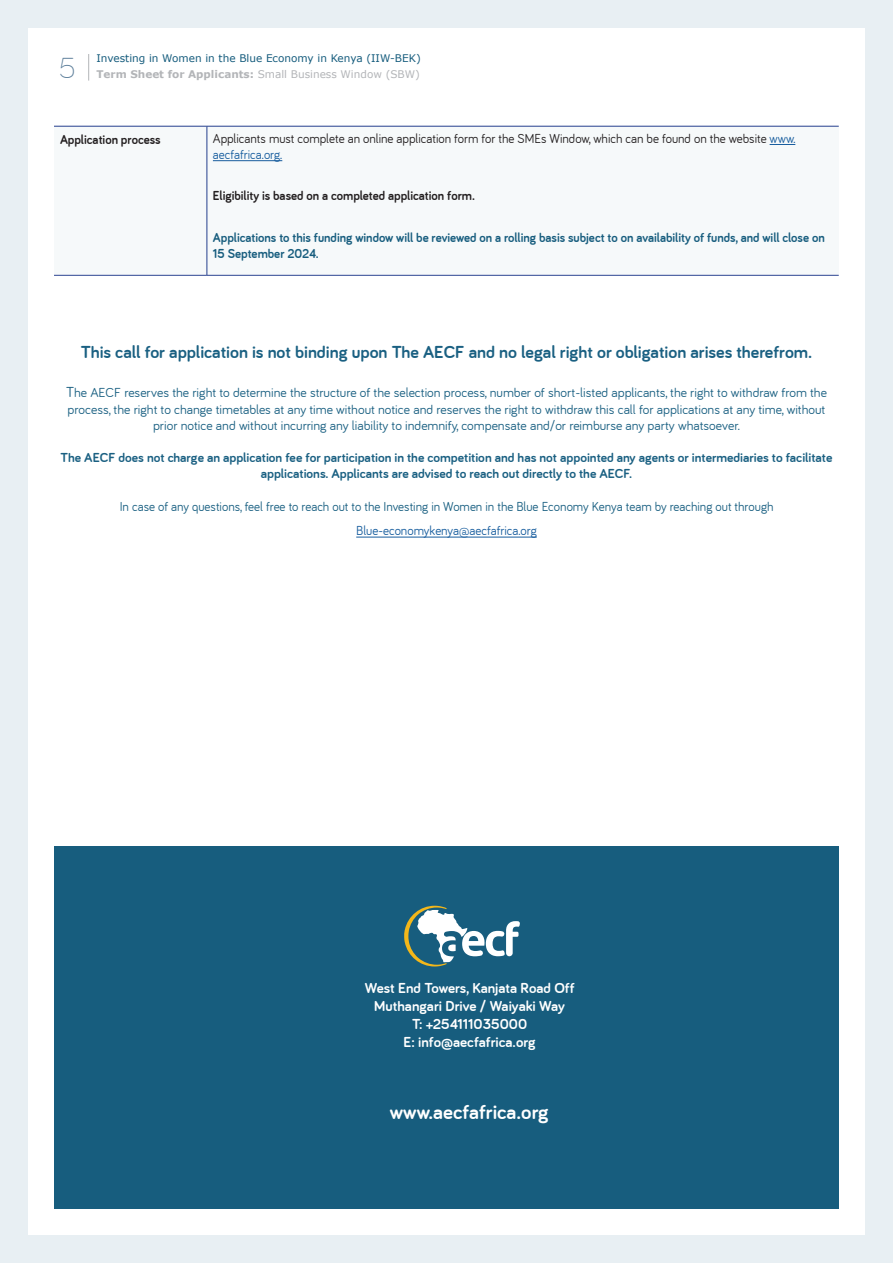
<style>
.page{position:relative;width:893px;height:1263px;background:#fff}
.page>*{position:absolute;margin:0;border:0;box-sizing:border-box;transform-origin:0 0}
.t1{font:300 30px "Bariol";color:#5c7e9a}
.t2{font:700 21px "Bariol";color:#fff}
.t3{font:700 18px "Bariol";color:#1a6082}
.t4{font:700 15px/18px "Bariol";color:#fff;text-align:center}
.t5{font:13.5px/16.2px "Bariol";color:#1a6082;text-align:center}
.t6{font:700 13.5px/16.2px "Bariol";color:#1a6082;text-align:center}
.t7{font:700 13.5px/16.2px "Bariol";color:#175d7e;scale:.95 1}
.t8{font:13.5px/16.2px "Bariol";color:#231f20;scale:.95 1}
.t9{font:13.5px "Bariol";color:#1a6082;scale:.95 1}
.t10{font:700 13.5px "Bariol";color:#231f20;scale:.95 1}
.t11{font:13.5px "Bariol";color:#175d9e;scale:.95 1}
.t12{font:10.5px "Verdana";color:#175d7e}
.t13{font:10.5px "Verdana";color:#b3b5b8}
.s1{font-weight:700}
.s2{color:#175d9e}
.s3{font-size:15px}
</style>
<div class="page">
<div style="left:54px;top:126px;width:785px;height:148px;background:#f6f9fa"></div>
<div style="left:54px;top:846px;width:785px;height:363px;background:#175d7e"></div>
<hr style="left:54px;top:126px;width:153px;height:1px;background:#253f8e">
<hr style="left:207px;top:126px;width:632px;height:1px;background:#253f8e">
<hr style="left:207px;top:126px;width:1px;height:149px;background:#253f8e">
<hr style="left:54px;top:275px;width:153px;height:1px;background:#253f8e">
<hr style="left:207px;top:275px;width:632px;height:1px;background:#253f8e">
<svg style="left:770px;top:144px;width:25px;height:1px"></svg>
<hr style="left:213px;top:160px;width:69px;height:1px;background:#175d9e">
<div style="left:0;top:0;width:893px;height:28px;background:#e8eff3"></div>
<div style="left:0;top:1235px;width:893px;height:28px;background:#e8eff3"></div>
<div style="left:0;top:0;width:28px;height:1263px;background:#e8eff3"></div>
<div style="left:865px;top:0;width:28px;height:1263px;background:#e8eff3"></div>
<svg style="left:88px;top:54px;width:1px;height:27px"></svg>
<hr style="left:356px;top:537px;width:181px;height:1px;background:#175d9e">
<svg style="left:404px;top:906px;width:116px;height:60px"></svg>
<p class="t1" style="left:59px;top:51px;width:18px">5</p>
<p class="t12" style="left:96px;top:52px;width:326px">Investing in Women in the Blue Economy in Kenya (IIW-BEK)</p>
<p class="t13" style="left:96px;top:68px;width:325px"><span class="s1">Term Sheet for Applicants:</span> Small Business Window (SBW)</p>
<p class="t10" style="left:60px;top:132px;width:108px">Application process</p>
<p class="t8" style="left:213px;top:130px;width:615px">Applicants must complete an online application form for the SMEs Window, which can be found on the website <span class="s2">www. aecfafrica.org.</span></p>
<p class="t10" style="left:213px;top:188px;width:277px">Eligibility is based on a completed application form.</p>
<p class="t7" style="left:213px;top:229px;width:646px">Applications to this funding window will be reviewed on a rolling basis subject to on availability of funds, and will close on<br>15 September 2024.</p>
<p class="t3" style="left:81px;top:341px;width:733px">This call for application is not binding upon The AECF and no legal right or obligation arises therefrom.</p>
<p class="t5" style="left:66px;top:385px;width:762px"><span class="s3">T</span>he AECF reserves the right to determine the structure of the selection process, number of short-listed applicants, the right to withdraw from the process, the right to change timetables at any time without notice and reserves the right to withdraw this call for applications at any time, without prior notice and without incurring any liability to indemnify, compensate and/or reimburse any party whatsoever.</p>
<p class="t6" style="left:61px;top:449px;width:773px">The AECF does not charge an application fee for participation in the competition and has not appointed any agents or intermediaries to facilitate applications. Applicants are advised to reach out directly to the AECF.</p>
<p class="t9" style="left:120px;top:499px;width:690px">In case of any questions, feel free to reach out to the Investing in Women in the Blue Economy Kenya team by reaching out through</p>
<p class="t11" style="left:356px;top:523px;width:192px">Blue-economykenya@aecfafrica.org</p>
<p class="t4" style="left:365px;top:979px;width:211px">West End Towers, Kanjata Road Off<br>Muthangari Drive / Waiyaki Way</p>
<p class="t4" style="left:412px;top:1015px;width:117px">T: +254111035000</p>
<p class="t4" style="left:404px;top:1033px;width:134px">E: info@aecfafrica.org</p>
<p class="t2" style="left:390px;top:1100px;width:160px">www.aecfafrica.org</p>
</div>
